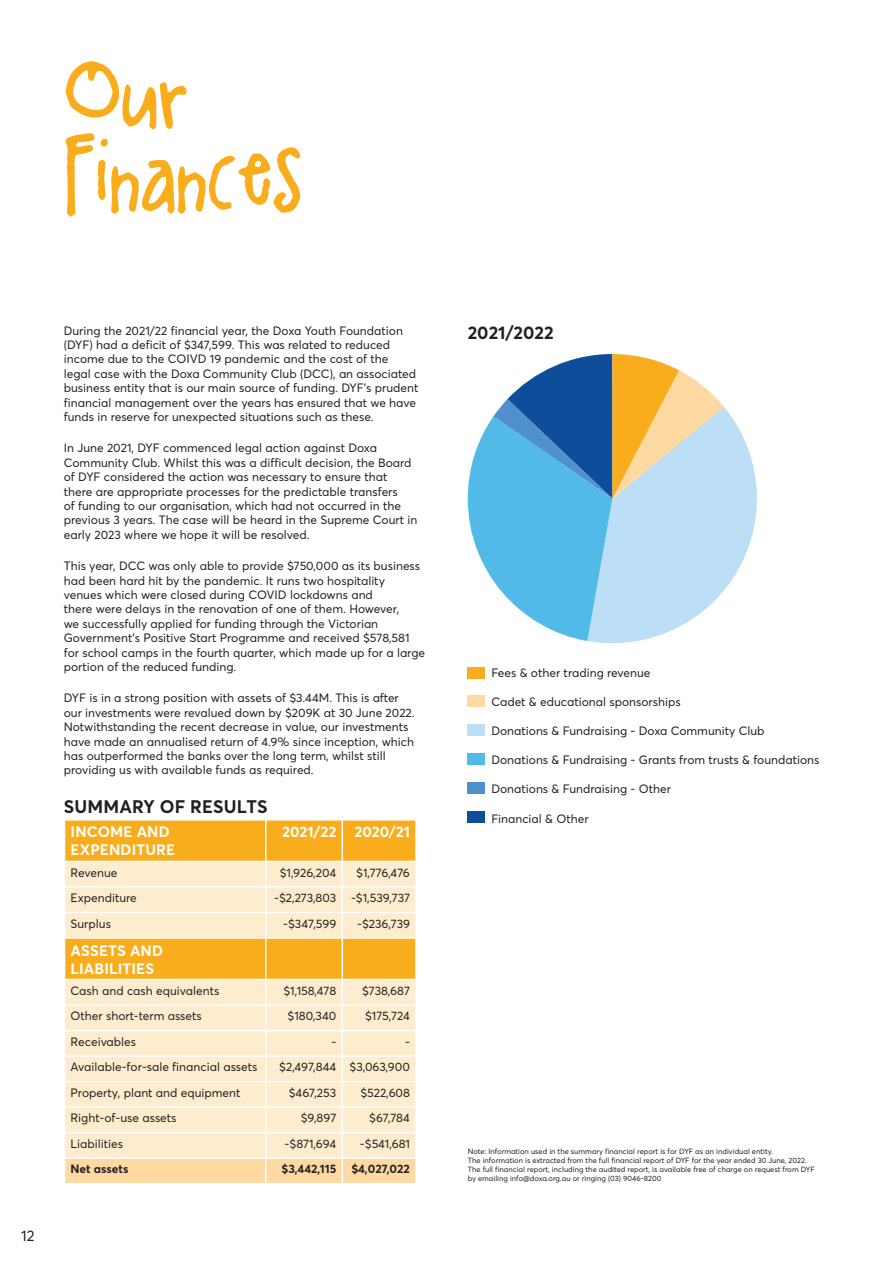
<style>
.page{position:relative;width:893px;height:1263px;background:#fff}
.page>*{position:absolute;margin:0;border:0;box-sizing:border-box;transform-origin:0 0}
.t1{font:90px/82.5px "A Little Pot";color:#faad1c}
.t2{font:700 18px "Averta Std";letter-spacing:.005em;color:#231f20}
.t3{font:700 15px/18px "Averta Std";letter-spacing:.01em;color:#fff}
.t4{font:15px "Averta Std";color:#231f20}
.t5{font:12px/14.4px "Averta Std";color:#231f20}
.t6{font:700 12px "Averta Std";color:#231f20}
.t7{font:7.5px/9px "Averta Std";color:#231f20}
</style>
<div class="page">
<div style="left:65px;top:820px;width:350px;height:41px;background:#faad1c"></div>
<svg style="left:65px;top:862px;width:350px;height:117px;background:#fcd58f"></svg>
<hr style="left:265px;top:820px;width:1px;height:41px;background:#fff">
<hr style="left:342px;top:820px;width:1px;height:41px;background:#fff">
<hr style="left:64px;top:886px;width:202px;height:2px;background:#fff">
<hr style="left:266px;top:886px;width:76px;height:2px;background:#fff">
<hr style="left:342px;top:886px;width:75px;height:2px;background:#fff">
<hr style="left:64px;top:912px;width:202px;height:1px;background:#fff">
<hr style="left:266px;top:912px;width:76px;height:1px;background:#fff">
<svg style="left:265px;top:862px;width:1px;height:75px"></svg>
<hr style="left:342px;top:912px;width:75px;height:1px;background:#fff">
<svg style="left:342px;top:862px;width:1px;height:75px"></svg>
<hr style="left:64px;top:937px;width:202px;height:2px;background:#fff">
<hr style="left:266px;top:937px;width:76px;height:2px;background:#fff">
<hr style="left:265px;top:939px;width:1px;height:40px;background:#fff">
<hr style="left:342px;top:937px;width:75px;height:2px;background:#fff">
<hr style="left:342px;top:939px;width:1px;height:40px;background:#fff">
<svg style="left:65px;top:980px;width:351px;height:203px;background:#feebcb"></svg>
<hr style="left:415px;top:1159px;width:2px;height:24px;background:#fff">
<div style="left:468px;top:668px;width:17px;height:11px;background:#faad1c"></div>
<div style="left:468px;top:695px;width:17px;height:11px;background:#fedaa2"></div>
<div style="left:468px;top:724px;width:17px;height:11px;background:#bddff5"></div>
<div style="left:468px;top:753px;width:17px;height:11px;background:#52bae9"></div>
<div style="left:468px;top:782px;width:17px;height:11px;background:#5090cc"></div>
<div style="left:468px;top:811px;width:17px;height:11px;background:#0d4d9a"></div>
<svg style="left:468px;top:354px;width:289px;height:289px"></svg>
<p class="t1" style="left:64px;top:57px;width:240px">Our<br>Finances</p>
<p class="t4" style="left:21px;top:1226px;width:15px">12</p>
<p class="t5" style="left:64px;top:323px;width:356px">During the 2021/22 financial year, the Doxa Youth Foundation (DYF) had a deficit of $347,599. This was related to reduced income due to the COIVD 19 pandemic and the cost of the legal case with the Doxa Community Club (DCC), an associated business entity that is our main source of funding. DYF’s prudent financial management over the years has ensured that we have funds in reserve for unexpected situations such as these.</p>
<p class="t5" style="left:64px;top:441px;width:355px">In June 2021, DYF commenced legal action against Doxa Community Club. Whilst this was a difficult decision, the Board of DYF considered the action was necessary to ensure that there are appropriate processes for the predictable transfers<br>of funding to our organisation, which had not occurred in the previous 3 years. The case will be heard in the Supreme Court in early 2023 where we hope it will be resolved.</p>
<p class="t5" style="left:64px;top:559px;width:363px">This year, DCC was only able to provide $750,000 as its business had been hard hit by the pandemic. It runs two hospitality venues which were closed during COVID lockdowns and<br>there were delays in the renovation of one of them. However,<br>we successfully applied for funding through the Victorian Government’s Positive Start Programme and received $578,581 for school camps in the fourth quarter, which made up for a large portion of the reduced funding.</p>
<p class="t5" style="left:64px;top:691px;width:352px">DYF is in a strong position with assets of $3.44M. This is after our investments were revalued down by $209K at 30 June 2022.<br>Notwithstanding the recent decrease in value, our investments have made an annualised return of 4.9% since inception, which has outperformed the banks over the long term, whilst still providing us with available funds as required.</p>
<p class="t2" style="left:64px;top:795px;width:205px">SUMMARY OF RESULTS</p>
<p class="t3" style="left:71px;top:823px;width:106px">INCOME AND<br>EXPENDITURE</p>
<p class="t3" style="left:282px;top:823px;width:56px">2021/22</p>
<p class="t3" style="left:354px;top:823px;width:57px">2020/21</p>
<p class="t5" style="left:71px;top:865px;width:48px">Revenue</p>
<p class="t5" style="left:280px;top:865px;width:58px">$1,926,204</p>
<p class="t5" style="left:356px;top:865px;width:55px">$1,776,476</p>
<p class="t5" style="left:71px;top:891px;width:68px">Expenditure</p>
<p class="t5" style="left:274px;top:891px;width:64px">-$2,273,803</p>
<p class="t5" style="left:351px;top:891px;width:60px">-$1,539,737</p>
<p class="t5" style="left:71px;top:916px;width:42px">Surplus</p>
<p class="t5" style="left:283px;top:916px;width:55px">-$347,599</p>
<p class="t5" style="left:357px;top:916px;width:54px">-$236,739</p>
<p class="t3" style="left:71px;top:941px;width:94px">ASSETS AND<br>LIABILITIES</p>
<p class="t5" style="left:71px;top:983px;width:150px">Cash and cash equivalents</p>
<p class="t5" style="left:283px;top:983px;width:54px">$1,158,478</p>
<p class="t5" style="left:362px;top:983px;width:49px">$738,687</p>
<p class="t5" style="left:71px;top:1009px;width:133px">Other short-term assets</p>
<p class="t5" style="left:288px;top:1009px;width:50px">$180,340</p>
<p class="t5" style="left:365px;top:1009px;width:46px">$175,724</p>
<p class="t5" style="left:71px;top:1034px;width:67px">Receivables</p>
<p class="t5" style="left:331px;top:1034px;width:6px">-</p>
<p class="t5" style="left:405px;top:1034px;width:6px">-</p>
<p class="t5" style="left:71px;top:1060px;width:188px">Available-for-sale financial assets</p>
<p class="t5" style="left:279px;top:1060px;width:59px">$2,497,844</p>
<p class="t5" style="left:350px;top:1060px;width:62px">$3,063,900</p>
<p class="t5" style="left:71px;top:1085px;width:172px">Property, plant and equipment</p>
<p class="t5" style="left:289px;top:1085px;width:49px">$467,253</p>
<p class="t5" style="left:360px;top:1085px;width:51px">$522,608</p>
<p class="t5" style="left:71px;top:1111px;width:108px">Right-of-use assets</p>
<p class="t5" style="left:301px;top:1111px;width:37px">$9,897</p>
<p class="t5" style="left:369px;top:1111px;width:42px">$67,784</p>
<p class="t5" style="left:71px;top:1136px;width:54px">Liabilities</p>
<p class="t5" style="left:285px;top:1136px;width:53px">-$871,694</p>
<p class="t5" style="left:360px;top:1136px;width:52px">-$541,681</p>
<p class="t6" style="left:71px;top:1161px;width:59px">Net assets</p>
<p class="t6" style="left:281px;top:1161px;width:56px">$3,442,115</p>
<p class="t6" style="left:351px;top:1161px;width:60px">$4,027,022</p>
<p class="t2" style="left:468px;top:321px;width:87px">2021/2022</p>
<p class="t5" style="left:491px;top:666px;width:161px">Fees &amp; other trading revenue</p>
<p class="t5" style="left:491px;top:695px;width:191px">Cadet &amp; educational sponsorships</p>
<p class="t5" style="left:491px;top:724px;width:275px">Donations &amp; Fundraising - Doxa Community Club</p>
<p class="t5" style="left:491px;top:753px;width:330px">Donations &amp; Fundraising - Grants from trusts &amp; foundations</p>
<p class="t5" style="left:491px;top:782px;width:181px">Donations &amp; Fundraising - Other</p>
<p class="t5" style="left:491px;top:811px;width:99px">Financial &amp; Other</p>
<p class="t7" style="left:468px;top:1147px;width:349px">Note: Information used in the summary financial report is for DYF as an individual entity.<br>The information is extracted from the full financial report of DYF for the year ended 30 June, 2022.<br>The full financial report, including the audited report, is available free of charge on request from DYF by emailing info@doxa.org.au or ringing (03) 9046-8200</p>
</div>
